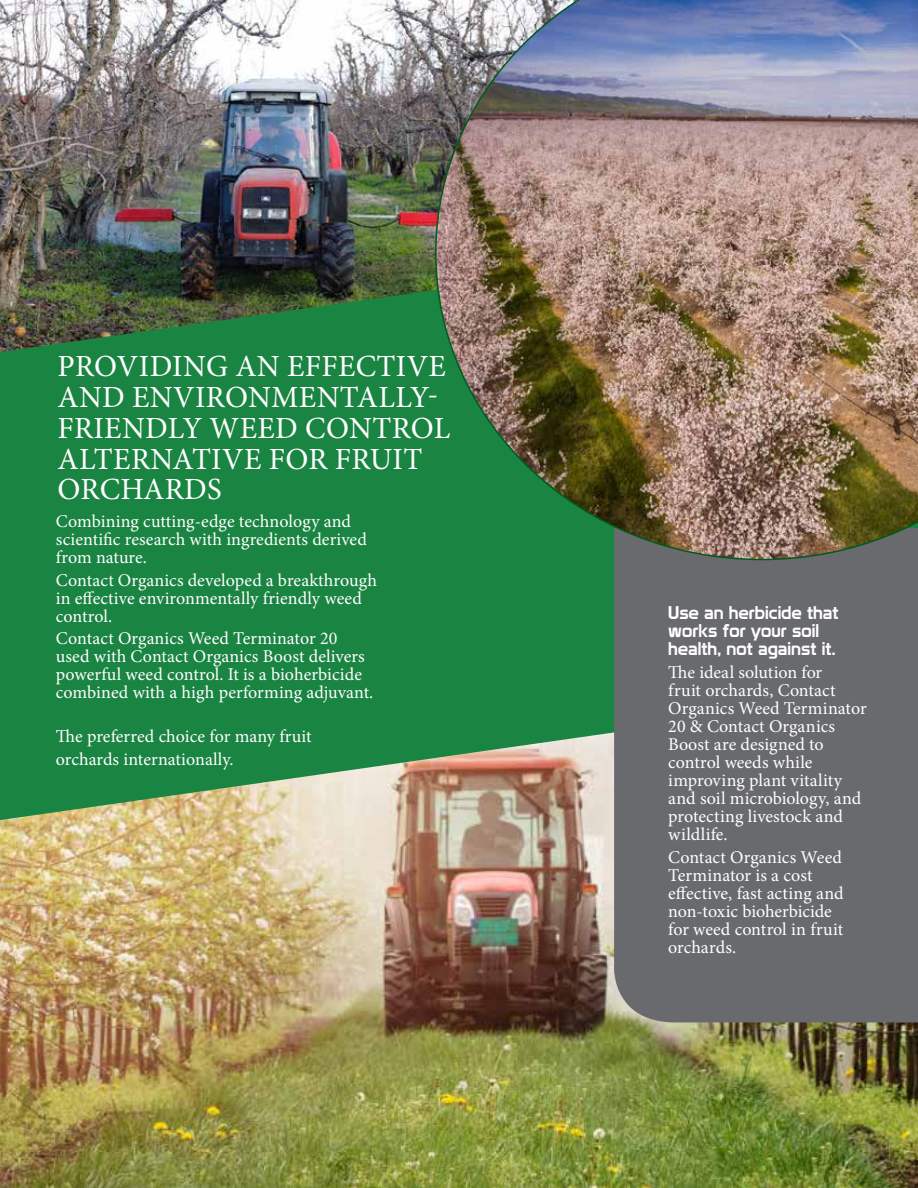
<style>
.page{position:relative;width:918px;height:1188px;background:#fff}
.page>*{position:absolute;margin:0;border:0;box-sizing:border-box;transform-origin:0 0}
.t1{font:30.75px/30.8px "Minion Pro";letter-spacing:.01em;color:#fff}
.t2{font:18px/18px "Minion Pro";letter-spacing:.005em;color:#fff}
.t3{font:18px/18px "Prototype";color:#fff}
</style>
<div class="page">
<img style="left:0;top:0;width:435px;height:221px">
<img style="left:0;top:820px;width:918px;height:368px">
<img style="left:0;top:221px;width:614px;height:599px">
<div style="left:614px;top:560px;width:304px;height:462px;background:#696a6d"></div>
<img style="left:435px;top:0;width:483px;height:560px">
<h1 class="t1" style="left:58px;top:351px;width:394px">PROVIDING AN EFFECTIVE<br>AND ENVIRONMENTALLY-<br>FRIENDLY WEED CONTROL<br>ALTERNATIVE FOR FRUIT<br>ORCHARDS</h1>
<p class="t2" style="left:56px;top:513px;width:313px">Combining cutting-edge technology and scientific research with ingredients derived from nature.</p>
<p class="t2" style="left:56px;top:571px;width:323px">Contact Organics developed a breakthrough in effective environmentally friendly weed control.</p>
<p class="t2" style="left:56px;top:629px;width:319px">Contact Organics Weed Terminator 20 used with Contact Organics Boost delivers powerful weed control. It is a bioherbicide combined with a high performing adjuvant.</p>
<p class="t2" style="left:56px;top:726px;width:257px;line-height:22.2px">The preferred choice for many fruit orchards internationally.</p>
<p class="t3" style="left:668px;top:603px;width:172px">Use an herbicide that works for your soil health, not against it.</p>
<p class="t2" style="left:668px;top:663px;width:200px">The ideal solution for<br>fruit orchards, Contact<br>Organics Weed Terminator<br>20 &amp; Contact Organics<br>Boost are designed to control weeds while improving plant vitality and soil microbiology, and protecting livestock and wildlife.</p>
<p class="t2" style="left:668px;top:848px;width:177px">Contact Organics Weed<br>Terminator is a cost effective, fast acting and non-toxic bioherbicide for weed control in fruit orchards.</p>
</div>
